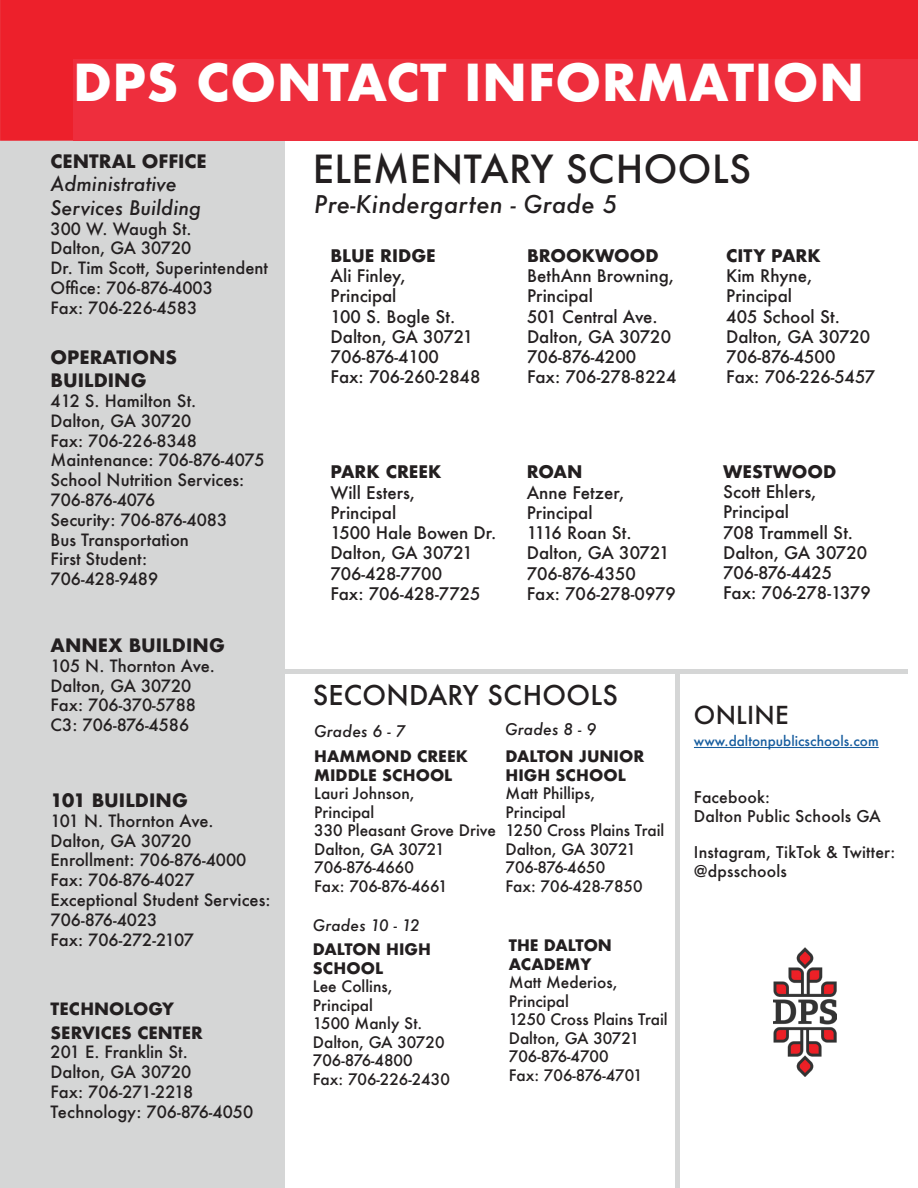
<style>
.page{position:relative;width:918px;height:1188px;background:#fff}
.page>*{position:absolute;margin:0;border:0;box-sizing:border-box;transform-origin:0 0}
.t1{font:700 49.5px "Futura";letter-spacing:.01em;color:#fff}
.t2{font:500 37.65px "Futura";letter-spacing:.01em;color:#231f20}
.t3{font:500 26.55px "Futura";letter-spacing:.01em;color:#231f20}
.t4{font:500 24.15px "Futura";letter-spacing:.01em;color:#231f20}
.t5{font:italic 500 23.7px "Futura";letter-spacing:.01em;color:#231f20}
.t6{font:italic 500 19.5px/23.4px "Futura";color:#231f20}
.t7{font:700 18px/23.4px "Futura";color:#231f20}
.t8{font:500 16.95px/20.2px "Futura";color:#231f20}
.t9{font:700 16.95px "Futura";color:#231f20}
.t10{font:500 16.95px "Futura";letter-spacing:-.02em;color:#231f20}
.t11{font:500 16.5px/19.8px "Futura";color:#231f20}
.t12{font:700 16.5px/23.4px "Futura";color:#231f20}
.t13{font:500 15.75px "Futura";letter-spacing:.01em;color:#231f20}
.t14{font:italic 500 15.6px "Futura";letter-spacing:.01em;color:#231f20}
.t15{font:500 15.45px "Futura";color:#231f20}
.t16{font:700 15.45px/18.5px "Futura";color:#231f20}
.t17{font:italic 500 15.45px "Futura";letter-spacing:.01em;color:#231f20}
.t18{font:500 13.5px "Futura";color:#175d9e}
</style>
<div class="page">
<div style="left:0;top:0;width:284px;height:1187px;background:#d5d6d6"></div>
<div style="left:1px;top:0;width:917px;height:141px;background:#ed202b"></div>
<div style="left:73px;top:60px;width:845px;height:81px;background:#ee2e3d"></div>
<hr style="left:272px;top:669px;width:635px;height:4px;background:#d5d6d6">
<hr style="left:694px;top:746px;width:184px;height:1px;background:#175d9e">
<hr style="left:675px;top:673px;width:4px;height:514px;background:#d5d6d6">
<img style="left:773px;top:947px;width:63px;height:128px">
<svg style="left:0;top:0;width:1px;height:141px"></svg>
<p class="t1" style="left:73px;top:46px;width:792px">DPS CONTACT INFORMATION</p>
<p class="t7" style="left:51px;top:149px;width:158px">CENTRAL OFFICE</p>
<p class="t6" style="left:51px;top:172px;width:152px">Administrative<br>Services Building</p>
<p class="t11" style="left:51px;top:218px;width:219px">300 W. Waugh St.<br>Dalton, GA 30720<br>Dr. Tim Scott, Superintendent<br>Office: 706-876-4003<br>Fax: 706-226-4583</p>
<p class="t7" style="left:51px;top:345px;width:128px">OPERATIONS<br>BUILDING</p>
<p class="t11" style="left:51px;top:390px;width:216px">412 S. Hamilton St.<br>Dalton, GA 30720<br>Fax: 706-226-8348<br>Maintenance: 706-876-4075<br>School Nutrition Services:<br>706-876-4076<br>Security: 706-876-4083<br>Bus Transportation<br>First Student:<br>706-428-9489</p>
<p class="t7" style="left:51px;top:633px;width:176px">ANNEX BUILDING</p>
<p class="t11" style="left:51px;top:655px;width:166px">105 N. Thornton Ave.<br>Dalton, GA 30720<br>Fax: 706-370-5788<br>C3: 706-876-4586</p>
<p class="t7" style="left:51px;top:788px;width:139px">101 BUILDING</p>
<p class="t11" style="left:51px;top:810px;width:221px">101 N. Thornton Ave.<br>Dalton, GA 30720<br>Enrollment: 706-876-4000<br>Fax: 706-876-4027<br>Exceptional Student Services:<br>706-876-4023<br>Fax: 706-272-2107</p>
<p class="t12" style="left:51px;top:996px;width:154px">TECHNOLOGY<br>SERVICES CENTER</p>
<p class="t11" style="left:51px;top:1041px;width:204px">201 E. Franklin St.<br>Dalton, GA 30720<br>Fax: 706-271-2218<br>Technology: 706-876-4050</p>
<p class="t2" style="left:313px;top:143px;width:440px">ELEMENTARY SCHOOLS</p>
<p class="t5" style="left:314px;top:188px;width:304px">Pre-Kindergarten - Grade 5</p>
<p class="t9" style="left:330px;top:243px;width:107px">BLUE RIDGE</p>
<p class="t8" style="left:330px;top:265px;width:77px">Ali Finley,</p>
<p class="t8" style="left:330px;top:285px;width:67px">Principal</p>
<p class="t8" style="left:330px;top:306px;width:126px">100 S. Bogle St.</p>
<p class="t8" style="left:330px;top:326px;width:144px">Dalton, GA 30721</p>
<p class="t8" style="left:330px;top:346px;width:110px">706-876-4100</p>
<p class="t8" style="left:330px;top:366px;width:151px">Fax: 706-260-2848</p>
<p class="t9" style="left:527px;top:243px;width:133px">BROOKWOOD</p>
<p class="t8" style="left:527px;top:265px;width:148px">BethAnn Browning,</p>
<p class="t8" style="left:527px;top:285px;width:67px">Principal</p>
<p class="t8" style="left:527px;top:306px;width:132px">501 Central Ave.</p>
<p class="t8" style="left:527px;top:326px;width:146px">Dalton, GA 30720</p>
<p class="t8" style="left:527px;top:346px;width:111px">706-876-4200</p>
<p class="t8" style="left:527px;top:366px;width:151px">Fax: 706-278-8224</p>
<p class="t9" style="left:726px;top:243px;width:96px">CITY PARK</p>
<p class="t8" style="left:726px;top:265px;width:88px">Kim Rhyne,</p>
<p class="t8" style="left:726px;top:285px;width:67px">Principal</p>
<p class="t8" style="left:726px;top:306px;width:115px">405 School St.</p>
<p class="t8" style="left:726px;top:326px;width:146px">Dalton, GA 30720</p>
<p class="t8" style="left:726px;top:346px;width:111px">706-876-4500</p>
<p class="t8" style="left:726px;top:366px;width:151px">Fax: 706-226-5457</p>
<p class="t9" style="left:330px;top:459px;width:113px">PARK CREEK</p>
<p class="t8" style="left:330px;top:482px;width:86px">Will Esters,</p>
<p class="t8" style="left:330px;top:502px;width:67px">Principal</p>
<p class="t8" style="left:330px;top:522px;width:168px">1500 Hale Bowen Dr.<br>Dalton, GA 30721</p>
<p class="t8" style="left:330px;top:563px;width:113px">706-428-7700</p>
<p class="t8" style="left:330px;top:583px;width:152px">Fax: 706-428-7725</p>
<p class="t9" style="left:526px;top:459px;width:57px">ROAN</p>
<p class="t8" style="left:526px;top:482px;width:99px">Anne Fetzer,</p>
<p class="t8" style="left:526px;top:502px;width:67px">Principal</p>
<p class="t10" style="left:526px;top:521px;width:106px">1116 Roan St.</p>
<p class="t8" style="left:526px;top:542px;width:144px">Dalton, GA 30721</p>
<p class="t8" style="left:526px;top:563px;width:111px">706-876-4350</p>
<p class="t8" style="left:526px;top:583px;width:151px">Fax: 706-278-0979</p>
<p class="t9" style="left:723px;top:459px;width:115px">WESTWOOD</p>
<p class="t8" style="left:723px;top:481px;width:95px">Scott Ehlers,</p>
<p class="t8" style="left:723px;top:501px;width:67px">Principal</p>
<p class="t8" style="left:723px;top:521px;width:131px">708 Trammell St.</p>
<p class="t8" style="left:723px;top:542px;width:146px">Dalton, GA 30720</p>
<p class="t8" style="left:723px;top:562px;width:111px">706-876-4425</p>
<p class="t8" style="left:723px;top:582px;width:149px">Fax: 706-278-1379</p>
<p class="t3" style="left:313px;top:677px;width:306px">SECONDARY SCHOOLS</p>
<p class="t14" style="left:314px;top:719px;width:93px">Grades 6 - 7</p>
<p class="t16" style="left:314px;top:746px;width:155px">HAMMOND CREEK<br>MIDDLE SCHOOL</p>
<p class="t15" style="left:314px;top:782px;width:102px">Lauri Johnson,</p>
<p class="t15" style="left:314px;top:801px;width:62px">Principal</p>
<p class="t15" style="left:314px;top:819px;width:183px">330 Pleasant Grove Drive</p>
<p class="t15" style="left:314px;top:838px;width:132px">Dalton, GA 30721</p>
<p class="t15" style="left:314px;top:856px;width:101px">706-876-4660</p>
<p class="t15" style="left:314px;top:875px;width:135px">Fax: 706-876-4661</p>
<p class="t14" style="left:505px;top:718px;width:93px">Grades 8 - 9</p>
<p class="t16" style="left:505px;top:746px;width:140px">DALTON JUNIOR</p>
<p class="t16" style="left:505px;top:765px;width:122px">HIGH SCHOOL</p>
<p class="t15" style="left:505px;top:782px;width:91px">Matt Phillips,</p>
<p class="t15" style="left:505px;top:801px;width:62px">Principal</p>
<p class="t15" style="left:505px;top:819px;width:160px">1250 Cross Plains Trail</p>
<p class="t15" style="left:505px;top:838px;width:132px">Dalton, GA 30721</p>
<p class="t15" style="left:505px;top:856px;width:101px">706-876-4650</p>
<p class="t15" style="left:505px;top:875px;width:139px">Fax: 706-428-7850</p>
<p class="t17" style="left:313px;top:914px;width:108px">Grades 10 - 12</p>
<p class="t16" style="left:313px;top:939px;width:120px">DALTON HIGH<br>SCHOOL</p>
<p class="t15" style="left:313px;top:975px;width:81px">Lee Collins,</p>
<p class="t15" style="left:313px;top:993px;width:62px">Principal</p>
<p class="t15" style="left:313px;top:1012px;width:111px">1500 Manly St.</p>
<p class="t15" style="left:313px;top:1030px;width:133px">Dalton, GA 30720</p>
<p class="t15" style="left:313px;top:1049px;width:101px">706-876-4800</p>
<p class="t15" style="left:313px;top:1067px;width:138px">Fax: 706-226-2430</p>
<p class="t16" style="left:509px;top:935px;width:105px">THE DALTON</p>
<p class="t16" style="left:509px;top:954px;width:84px">ACADEMY</p>
<p class="t15" style="left:509px;top:971px;width:110px">Matt Mederios,</p>
<p class="t15" style="left:509px;top:989px;width:62px">Principal</p>
<p class="t15" style="left:509px;top:1008px;width:160px">1250 Cross Plains Trail</p>
<p class="t15" style="left:509px;top:1026px;width:132px">Dalton, GA 30721</p>
<p class="t15" style="left:509px;top:1045px;width:101px">706-876-4700</p>
<p class="t15" style="left:509px;top:1063px;width:135px">Fax: 706-876-4701</p>
<p class="t4" style="left:694px;top:697px;width:96px">ONLINE</p>
<p class="t18" style="left:694px;top:731px;width:186px">www.daltonpublicschools.com</p>
<p class="t13" style="left:694px;top:786px;width:77px">Facebook:</p>
<p class="t13" style="left:694px;top:804px;width:188px">Dalton Public Schools GA</p>
<p class="t13" style="left:694px;top:841px;width:203px">Instagram, TikTok &amp; Twitter:</p>
<p class="t13" style="left:694px;top:859px;width:94px">@dpsschools</p>
</div>
